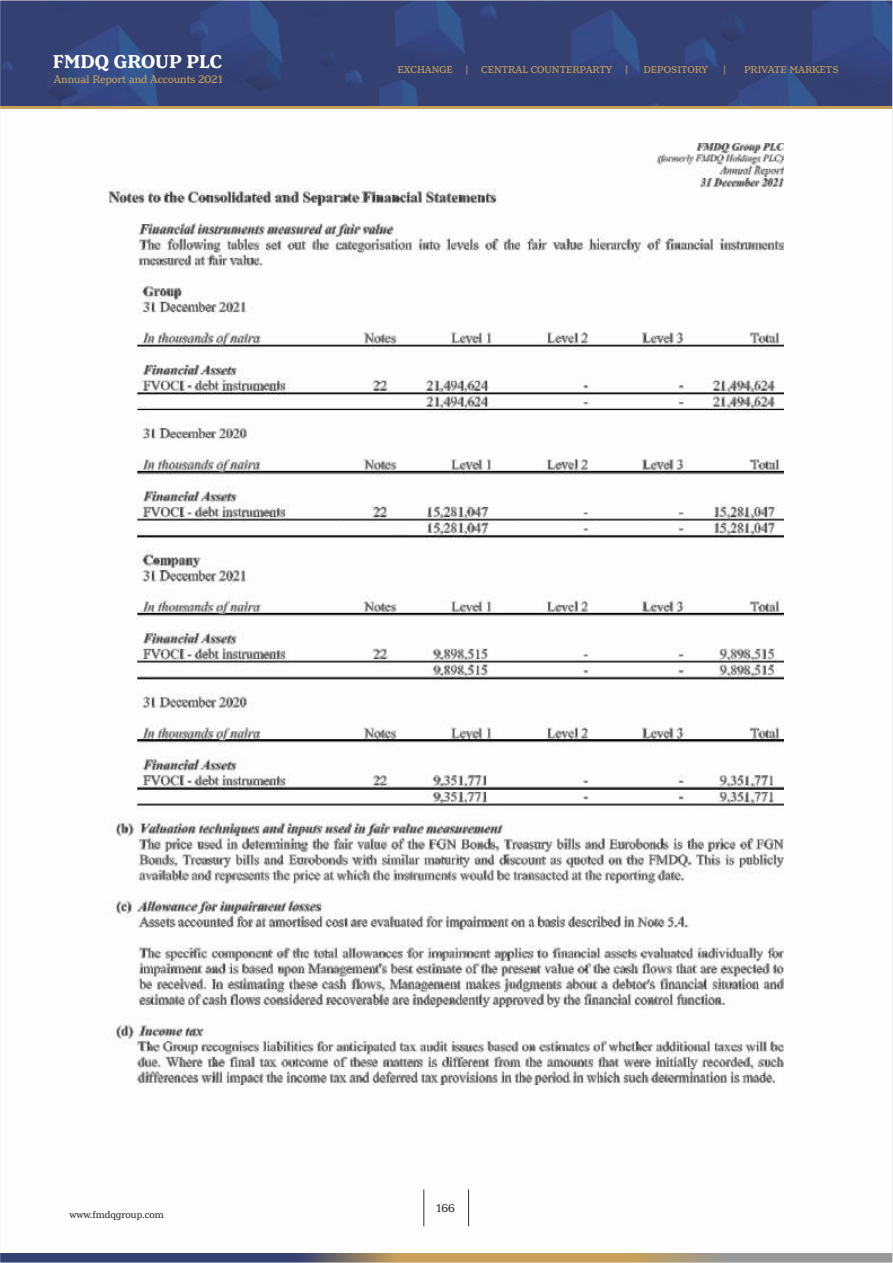
<style>
.page{position:relative;width:893px;height:1263px;background:#fff}
.page>*{position:absolute;margin:0;border:0;box-sizing:border-box;transform-origin:0 0}
.t1{font:700 19.65px "Henriette";color:#fdfdfd}
.t2{font:12px "Henriette";color:#373435}
.t3{font:11.55px "Henriette";color:#c7a058}
.t4{font:10.5px "Henriette";color:#c7a058}
.t5{font:10.5px "Henriette";color:#373435}
</style>
<div class="page">
<svg style="left:2px;top:1253px;width:889px;height:8px"></svg>
<img style="left:2px;top:2px;width:454px;height:104px">
<img style="left:456px;top:2px;width:435px;height:104px">
<hr style="left:0;top:106px;width:893px;height:3px;background:#c7a058">
<hr style="left:423px;top:1189px;width:1px;height:37px;background:#373435">
<hr style="left:468px;top:1189px;width:1px;height:37px;background:#373435">
<img style="left:109px;top:143px;width:674px;height:941px">
<h1 class="t1" style="left:53px;top:54px;width:171px">FMDQ GROUP PLC</h1>
<p class="t3" style="left:54px;top:75px;width:170px">Annual Report and Accounts 2021</p>
<p class="t4" style="left:397px;top:66px;width:232px">EXCHANGE | CENTRAL COUNTERPARTY |</p>
<p class="t4" style="left:643px;top:66px;width:66px">DEPOSITORY</p>
<p class="t4" style="left:723px;top:66px;width:4px">|</p>
<p class="t4" style="left:744px;top:66px;width:96px">PRIVATE MARKETS</p>
<p class="t5" style="left:69px;top:1211px;width:96px">www.fmdqgroup.com</p>
<p class="t2" style="left:436px;top:1203px;width:20px">166</p>
</div>
